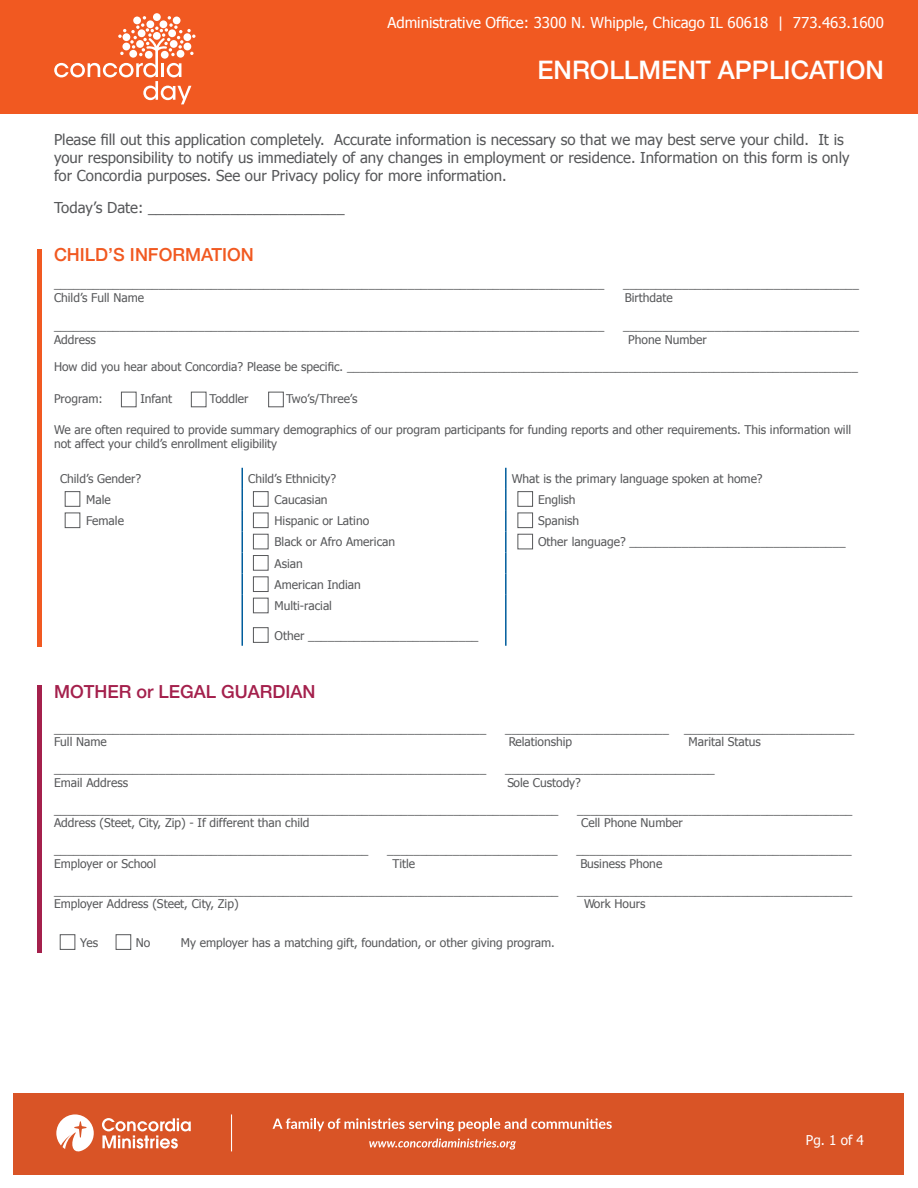
<style>
.page{position:relative;width:918px;height:1188px;background:#fff}
.page>*{position:absolute;margin:0;border:0;box-sizing:border-box;transform-origin:0 0}
.t1{font:500 25.5px "Helvetica Neue";color:#fff}
.t2{font:500 18px "Helvetica Neue";color:#a4204c}
.t3{font:500 18px "Helvetica Neue";color:#f15921}
.t4{font:15px/18px "Tahoma";color:#57585a}
.t5{font:15px "Tahoma";color:#fff}
.t6{font:13.5px "Tahoma";color:#fff}
.t7{font:12px/14.4px "Tahoma";color:#57585a}
</style>
<div class="page">
<hr style="left:505px;top:468px;width:2px;height:21px;background:#005d9c">
<hr style="left:505px;top:489px;width:2px;height:21px;background:#005d9c">
<hr style="left:505px;top:510px;width:2px;height:21px;background:#005d9c">
<hr style="left:505px;top:531px;width:2px;height:21px;background:#005d9c">
<hr style="left:505px;top:552px;width:2px;height:22px;background:#005d9c">
<hr style="left:505px;top:574px;width:2px;height:21px;background:#005d9c">
<svg style="left:242px;top:468px;width:1px;height:148px"></svg>
<hr style="left:505px;top:595px;width:2px;height:21px;background:#005d9c">
<hr style="left:242px;top:616px;width:1px;height:30px;background:#005d9c">
<hr style="left:505px;top:616px;width:2px;height:30px;background:#005d9c">
<div style="left:0;top:0;width:918px;height:113px;background:#f15921"></div>
<div style="left:121px;top:392px;width:15px;height:15px;border:1px solid #57585a"></div>
<div style="left:191px;top:392px;width:15px;height:15px;border:1px solid #57585a"></div>
<div style="left:268px;top:392px;width:16px;height:15px;border:1px solid #57585a"></div>
<div style="left:65px;top:491px;width:15px;height:16px;border:1px solid #57585a"></div>
<div style="left:253px;top:491px;width:15px;height:16px;border:1px solid #57585a"></div>
<div style="left:518px;top:491px;width:15px;height:16px;border:1px solid #57585a"></div>
<div style="left:253px;top:534px;width:15px;height:15px;border:1px solid #57585a"></div>
<div style="left:518px;top:534px;width:15px;height:15px;border:1px solid #57585a"></div>
<div style="left:253px;top:576px;width:15px;height:16px;border:1px solid #57585a"></div>
<div style="left:65px;top:513px;width:15px;height:15px;border:1px solid #57585a"></div>
<div style="left:253px;top:513px;width:15px;height:15px;border:1px solid #57585a"></div>
<div style="left:518px;top:513px;width:15px;height:15px;border:1px solid #57585a"></div>
<div style="left:253px;top:555px;width:15px;height:16px;border:1px solid #57585a"></div>
<div style="left:253px;top:598px;width:15px;height:15px;border:1px solid #57585a"></div>
<div style="left:253px;top:627px;width:15px;height:16px;border:1px solid #57585a"></div>
<hr style="left:38px;top:249px;width:4px;height:398px;background:#f15921">
<hr style="left:38px;top:686px;width:4px;height:267px;background:#a4204c">
<svg style="left:153px;top:13px;width:8px;height:8px"></svg>
<svg style="left:54px;top:16px;width:142px;height:88px"></svg>
<div style="left:60px;top:934px;width:15px;height:16px;border:1px solid #57585a"></div>
<div style="left:116px;top:934px;width:15px;height:16px;border:1px solid #57585a"></div>
<div style="left:14px;top:1093px;width:890px;height:81px;background:#d95426"></div>
<svg style="left:273px;top:1118px;width:339px;height:13px"></svg>
<svg style="left:369px;top:1138px;width:147px;height:12px"></svg>
<svg style="left:56px;top:1114px;width:38px;height:38px"></svg>
<svg style="left:102px;top:1118px;width:89px;height:31px"></svg>
<hr style="left:231px;top:1114px;width:1px;height:37px;background:#fff">
<p class="t5" style="left:387px;top:12px;width:498px">Administrative Office: 3300 N. Whipple, Chicago IL 60618 | 773.463.1600</p>
<p class="t1" style="left:538px;top:49px;width:348px">ENROLLMENT APPLICATION</p>
<p class="t4" style="left:54px;top:130px;width:797px">Please fill out this application completely. Accurate information is necessary so that we may best serve your child. It is your responsibility to notify us immediately of any changes in employment or residence. Information on this form is only for Concordia purposes. See our Privacy policy for more information.</p>
<p class="t4" style="left:54px;top:198px;width:292px">Today’s Date: ________________________</p>
<p class="t3" style="left:54px;top:240px;width:201px">CHILD’S INFORMATION</p>
<p class="t7" style="left:54px;top:276px;width:552px">____________________________________________________________________________________</p>
<p class="t7" style="left:623px;top:276px;width:237px">____________________________________</p>
<p class="t7" style="left:54px;top:290px;width:92px">Child’s Full Name</p>
<p class="t7" style="left:625px;top:290px;width:49px">Birthdate</p>
<p class="t7" style="left:54px;top:318px;width:552px">____________________________________________________________________________________</p>
<p class="t7" style="left:623px;top:318px;width:237px">____________________________________</p>
<p class="t7" style="left:54px;top:332px;width:43px">Address</p>
<p class="t7" style="left:628px;top:332px;width:80px">Phone Number</p>
<p class="t7" style="left:54px;top:359px;width:806px">How did you hear about Concordia? Please be specific. ______________________________________________________________________________</p>
<p class="t7" style="left:54px;top:391px;width:50px">Program:</p>
<p class="t7" style="left:140px;top:391px;width:33px">Infant</p>
<p class="t7" style="left:210px;top:391px;width:40px">Toddler</p>
<p class="t7" style="left:286px;top:391px;width:73px">Two’s/Three’s</p>
<p class="t7" style="left:54px;top:422px;width:799px">We are often required to provide summary demographics of our program participants for funding reports and other requirements. This information will not affect your child’s enrollment eligibility</p>
<p class="t7" style="left:60px;top:471px;width:83px">Child’s Gender?</p>
<p class="t7" style="left:248px;top:471px;width:90px">Child’s Ethnicity?</p>
<p class="t7" style="left:512px;top:471px;width:252px">What is the primary language spoken at home?</p>
<p class="t7" style="left:86px;top:492px;width:26px">Male</p>
<p class="t7" style="left:275px;top:492px;width:55px">Caucasian</p>
<p class="t7" style="left:538px;top:492px;width:39px">English</p>
<p class="t7" style="left:86px;top:513px;width:39px">Female</p>
<p class="t7" style="left:275px;top:513px;width:96px">Hispanic or Latino</p>
<p class="t7" style="left:538px;top:513px;width:43px">Spanish</p>
<p class="t7" style="left:275px;top:534px;width:122px">Black or Afro American</p>
<p class="t7" style="left:538px;top:534px;width:309px">Other language? _________________________________</p>
<p class="t7" style="left:275px;top:556px;width:30px">Asian</p>
<p class="t7" style="left:275px;top:577px;width:88px">American Indian</p>
<p class="t7" style="left:275px;top:598px;width:59px">Multi-racial</p>
<p class="t7" style="left:275px;top:628px;width:205px">Other __________________________</p>
<p class="t2" style="left:54px;top:677px;width:263px">MOTHER or LEGAL GUARDIAN</p>
<p class="t7" style="left:54px;top:721px;width:434px">__________________________________________________________________</p>
<p class="t7" style="left:505px;top:721px;width:165px">_________________________</p>
<p class="t7" style="left:684px;top:721px;width:172px">__________________________</p>
<p class="t7" style="left:54px;top:734px;width:54px">Full Name</p>
<p class="t7" style="left:509px;top:734px;width:65px">Relationship</p>
<p class="t7" style="left:689px;top:734px;width:74px">Marital Status</p>
<p class="t7" style="left:54px;top:761px;width:434px">__________________________________________________________________</p>
<p class="t7" style="left:505px;top:761px;width:211px">________________________________</p>
<p class="t7" style="left:54px;top:775px;width:76px">Email Address</p>
<p class="t7" style="left:507px;top:775px;width:75px">Sole Custody?</p>
<p class="t7" style="left:54px;top:802px;width:506px">_____________________________________________________________________________</p>
<p class="t7" style="left:577px;top:802px;width:277px">__________________________________________</p>
<p class="t7" style="left:54px;top:815px;width:257px">Address (Steet, City, Zip) - If different than child</p>
<p class="t7" style="left:581px;top:815px;width:103px">Cell Phone Number</p>
<p class="t7" style="left:54px;top:842px;width:316px">________________________________________________</p>
<p class="t7" style="left:387px;top:842px;width:172px">__________________________</p>
<p class="t7" style="left:576px;top:842px;width:277px">__________________________________________</p>
<p class="t7" style="left:54px;top:856px;width:104px">Employer or School</p>
<p class="t7" style="left:393px;top:856px;width:24px">Title</p>
<p class="t7" style="left:580px;top:856px;width:83px">Business Phone</p>
<p class="t7" style="left:54px;top:883px;width:506px">_____________________________________________________________________________</p>
<p class="t7" style="left:577px;top:883px;width:277px">__________________________________________</p>
<p class="t7" style="left:54px;top:896px;width:186px">Employer Address (Steet, City, Zip)</p>
<p class="t7" style="left:584px;top:896px;width:63px">Work Hours</p>
<p class="t7" style="left:80px;top:935px;width:19px">Yes</p>
<p class="t7" style="left:136px;top:935px;width:16px">No</p>
<p class="t7" style="left:181px;top:935px;width:376px">My employer has a matching gift, foundation, or other giving program.</p>
<p class="t6" style="left:806px;top:1131px;width:60px">Pg. 1 of 4</p>
</div>
